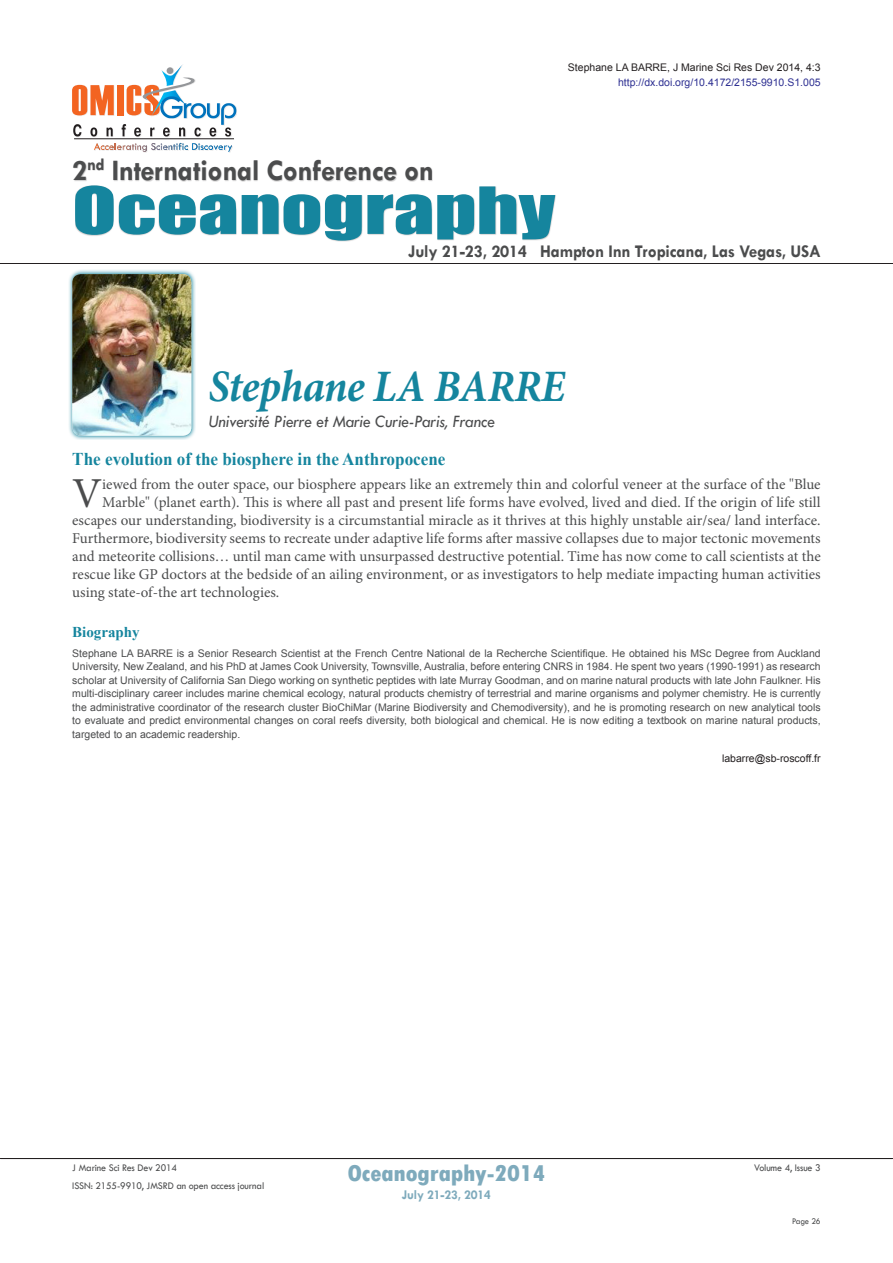
<style>
.page{position:relative;width:893px;height:1263px;background:#fff}
.page>*{position:absolute;margin:0;border:0;box-sizing:border-box;transform-origin:0 0}
.t1{font:60px "Impact";color:#15859e;scale:1.35 1}
.t2{font:italic 700 45px "Minion Pro";letter-spacing:-.015em;color:#15859e;scale:.95 1}
.t3{font:42.75px "Minion Pro";color:#4b4c4d}
.t4{font:700 30px "Tw Cen";letter-spacing:-.01em;color:#4b4c4d;scale:.95 1}
.t5{font:800 condensed 24px "Tw Cen";letter-spacing:-.01em;color:#7eaabc;scale:1.1 1}
.t6{font:700 18px "Tw Cen";letter-spacing:-.01em;color:#4b4c4d;scale:.95 1}
.t7{font:700 18px "Times New Roman";color:#15859e;scale:.95 1}
.t8{font:italic 18px "Tw Cen";letter-spacing:-.01em;color:#4b4c4d;scale:.95 1}
.t9{font:15px "Minion Pro";color:#4b4c4d}
.t10{font:700 15px "Times New Roman";color:#15859e}
.t11{font:700 13.5px "Tw Cen";letter-spacing:-.01em;color:#7eaabc;scale:.95 1}
.t12{font:10.5px/13.5px "Arial";color:#4b4c4d;text-align:justify}
.t13{font:10.5px "Tw Cen";letter-spacing:-.01em;color:#4b4c4d;scale:.95 1}
.t14{font:10.5px "Arial";color:#231f20}
.t15{font:10.5px "Arial";color:#2e3092}
.t16{font:9px "Tw Cen";letter-spacing:-.02em;color:#4b4c4d;scale:.95 1}
</style>
<div class="page">
<svg style="left:72px;top:85px;width:42px;height:30px"></svg>
<div style="left:117px;top:85px;width:7px;height:30px;background:#f36421"></div>
<hr style="left:74px;top:139px;width:160px;height:1px;background:#231f20">
<svg style="left:73px;top:124px;width:8px;height:13px"></svg>
<svg style="left:90px;top:127px;width:7px;height:10px"></svg>
<svg style="left:107px;top:127px;width:6px;height:9px"></svg>
<svg style="left:122px;top:64px;width:114px;height:73px"></svg>
<svg style="left:94px;top:143px;width:138px;height:9px"></svg>
<hr style="left:0;top:263px;width:893px;height:1px;background:#231f20">
<hr style="left:0;top:1158px;width:893px;height:1px;background:#231f20">
<div style="left:74px;top:159px;width:359px;height:23px;background:#231f20;opacity:.25"></div>
<div style="left:75px;top:186px;width:482px;height:56px;background:#231f20;opacity:.25"></div>
<svg style="left:69px;top:270px;width:127px;height:170px"></svg>
<img style="left:72px;top:274px;width:119px;height:162px">
<p class="t14" style="left:568px;top:61px;width:254px">Stephane LA BARRE, J Marine Sci Res Dev 2014, 4:3</p>
<p class="t15" style="left:618px;top:75px;width:204px">http://dx.doi.org/10.4172/2155-9910.S1.005</p>
<h3 class="t4" style="left:72px;top:152px;width:382px">2<sup>nd</sup> International Conference on</h3>
<h1 class="t1" style="left:72px;top:164px;width:359px">Oceanography</h1>
<h3 class="t6" style="left:408px;top:240px;width:436px">July 21-23, 2014 Hampton Inn Tropicana, Las Vegas, USA</h3>
<p class="t2" style="left:208px;top:355px;width:377px">Stephane LA BARRE</p>
<p class="t8" style="left:208px;top:411px;width:303px">Université Pierre et Marie Curie-Paris, France</p>
<p class="t7" style="left:72px;top:447px;width:394px">The evolution of the biosphere in the Anthropocene</p>
<p class="t3" style="left:72px;top:465px;width:32px">V</p>
<p class="t9" style="left:102px;top:475px;width:720px">iewed from the outer space, our biosphere appears like an extremely thin and colorful veneer at the surface of the "Blue</p>
<p class="t9" style="left:102px;top:493px;width:720px">Marble" (planet earth). This is where all past and present life forms have evolved, lived and died. If the origin of life still</p>
<p class="t9" style="left:72px;top:511px;width:750px">escapes our understanding, biodiversity is a circumstantial miracle as it thrives at this highly unstable air/sea/ land interface.</p>
<p class="t9" style="left:72px;top:529px;width:750px">Furthermore, biodiversity seems to recreate under adaptive life forms after massive collapses due to major tectonic movements</p>
<p class="t9" style="left:72px;top:547px;width:750px">and meteorite collisions… until man came with unsurpassed destructive potential. Time has now come to call scientists at the</p>
<p class="t9" style="left:72px;top:565px;width:750px">rescue like GP doctors at the bedside of an ailing environment, or as investigators to help mediate impacting human activities</p>
<p class="t9" style="left:72px;top:583px;width:209px">using state-of-the art technologies.</p>
<p class="t10" style="left:72px;top:621px;width:69px">Biography</p>
<p class="t12" style="left:72px;top:646px;width:750px">Stephane LA BARRE is a Senior Research Scientist at the French Centre National de la Recherche Scientifique. He obtained his MSc Degree from Auckland University, New Zealand, and his PhD at James Cook University, Townsville, Australia, before entering CNRS in 1984. He spent two years (1990-1991) as research scholar at University of California San Diego working on synthetic peptides with late Murray Goodman, and on marine natural products with late John Faulkner. His multi-disciplinary career includes marine chemical ecology, natural products chemistry of terrestrial and marine organisms and polymer chemistry. He is currently the administrative coordinator of the research cluster BioChiMar (Marine Biodiversity and Chemodiversity), and he is promoting research on new analytical tools to evaluate and predict environmental changes on coral reefs diversity, both biological and chemical. He is now editing a textbook on marine natural products, targeted to an academic readership.</p>
<p class="t14" style="left:722px;top:751px;width:100px">labarre@sb-roscoff.fr</p>
<h3 class="t5" style="left:347px;top:1159px;width:181px">Oceanography-2014</h3>
<p class="t11" style="left:402px;top:1186px;width:95px">July 21-23, 2014</p>
<p class="t13" style="left:72px;top:1162px;width:112px">J Marine Sci Res Dev 2014</p>
<p class="t13" style="left:754px;top:1162px;width:72px">Volume 4, Issue 3</p>
<p class="t13" style="left:72px;top:1179px;width:203px">ISSN: 2155-9910, JMSRD an open access journal</p>
<p class="t16" style="left:792px;top:1215px;width:32px">Page 26</p>
</div>
